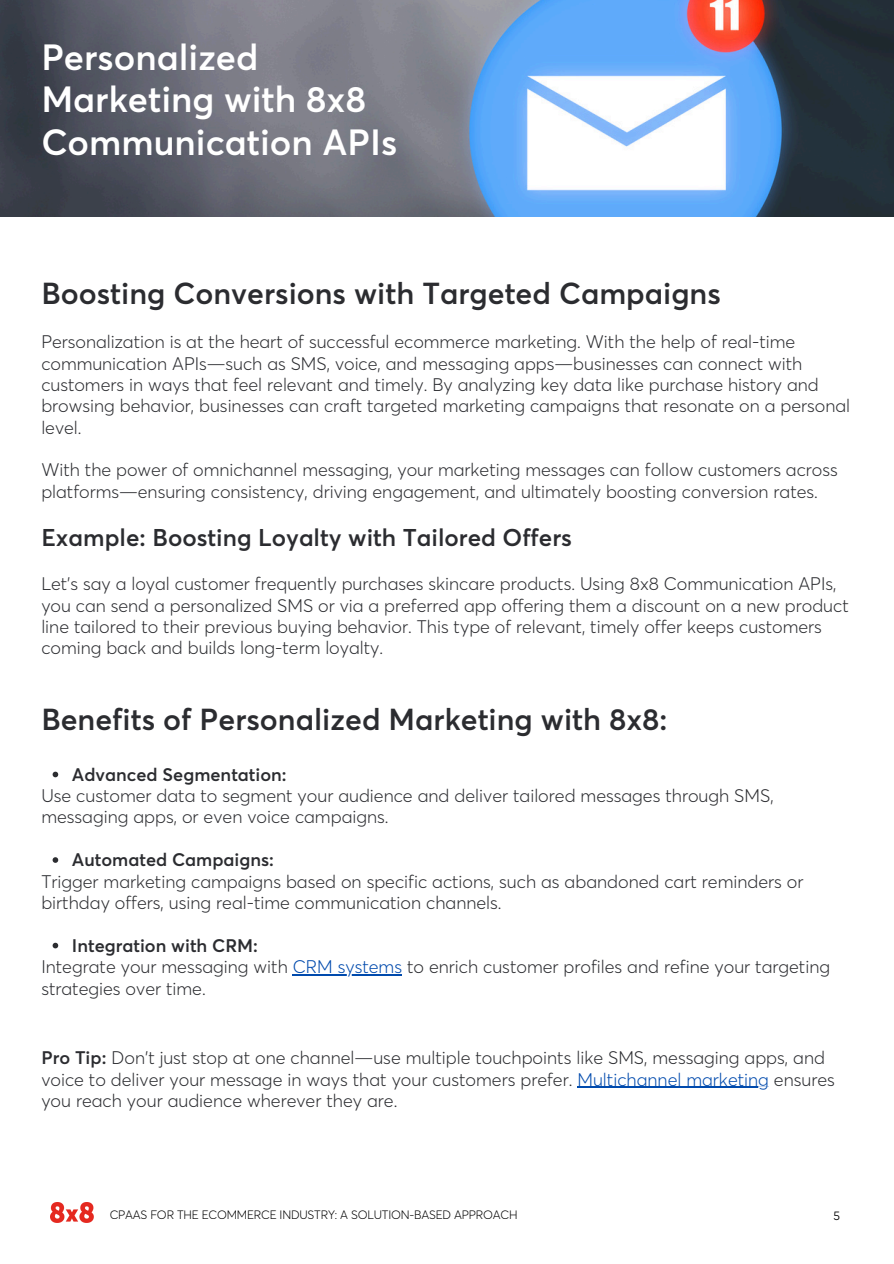
<style>
.page{position:relative;width:894px;height:1264px;background:#fff}
.page>*{position:absolute;margin:0;border:0;box-sizing:border-box;transform-origin:0 0}
.t1{font:600 36px/42.8px "Averta";color:#fff}
.t2{font:600 30px "Averta";color:#2b2c30}
.t3{font:600 24px "Averta";color:#2b2c30}
.t4{font:300 18px/21.3px "Averta";color:#2b2c30}
.t5{font:600 18px "Averta";color:#2b2c30}
.t6{font:300 12px "Averta";letter-spacing:-.015em;color:#000}
.t7{font:12px "Gilroy";color:#000}
.s1{color:#004aad}
.s2{font-weight:600}
</style>
<div class="page">
<img style="left:50px;top:1202px;width:43px;height:20px">
<img style="left:0;top:0;width:893px;height:216px">
<svg style="left:53px;top:771px;width:5px;height:6px"></svg>
<svg style="left:53px;top:857px;width:5px;height:5px"></svg>
<svg style="left:53px;top:942px;width:5px;height:6px"></svg>
<hr style="left:293px;top:974px;width:109px;height:1px;background:#004aad">
<hr style="left:577px;top:1086px;width:191px;height:1px;background:#004aad">
<p class="t1" style="left:41px;top:35px;width:357px">Personalized<br>Marketing with 8x8<br>Communication APIs</p>
<h4 class="t2" style="left:41px;top:274px;width:681px">Boosting Conversions with Targeted Campaigns</h4>
<p class="t4" style="left:41px;top:331px;width:810px">Personalization is at the heart of successful ecommerce marketing. With the help of real-time communication APIs—such as SMS, voice, and messaging apps—businesses can connect with customers in ways that feel relevant and timely. By analyzing key data like purchase history and browsing behavior, businesses can craft targeted marketing campaigns that resonate on a personal level.</p>
<h1 class="t4" style="left:41px;top:459px;width:797px">With the power of omnichannel messaging, your marketing messages can follow customers across platforms—ensuring consistency, driving engagement, and ultimately boosting conversion rates.</h1>
<h2 class="t3" style="left:41px;top:523px;width:532px">Example: Boosting Loyalty with Tailored Offers</h2>
<h4 class="t4" style="left:41px;top:573px;width:808px">Let’s say a loyal customer frequently purchases skincare products. Using 8x8 Communication APIs, you can send a personalized SMS or via a preferred app offering them a discount on a new product line tailored to their previous buying behavior. This type of relevant, timely offer keeps customers coming back and builds long-term loyalty.</h4>
<p class="t2" style="left:41px;top:701px;width:627px">Benefits of Personalized Marketing with 8x8:</p>
<h4 class="t5" style="left:72px;top:763px;width:216px">Advanced Segmentation:</h4>
<p class="t4" style="left:41px;top:785px;width:733px">Use customer data to segment your audience and deliver tailored messages through SMS, messaging apps, or even voice campaigns.</p>
<h4 class="t5" style="left:72px;top:848px;width:203px">Automated Campaigns:</h4>
<h4 class="t4" style="left:41px;top:870px;width:763px">Trigger marketing campaigns based on specific actions, such as abandoned cart reminders or birthday offers, using real-time communication channels.</h4>
<p class="t5" style="left:72px;top:934px;width:187px">Integration with CRM:</p>
<p class="t4" style="left:41px;top:956px;width:790px">Integrate your messaging with <span class="s1">CRM systems</span> to enrich customer profiles and refine your targeting</p>
<p class="t4" style="left:41px;top:977px;width:166px">strategies over time.</p>
<p class="t4" style="left:41px;top:1047px;width:794px"><span class="s2">Pro Tip:</span> Don’t just stop at one channel—use multiple touchpoints like SMS, messaging apps, and voice to deliver your message in ways that your customers prefer. <span class="s1">Multichannel marketing</span> ensures you reach your audience wherever they are.</p>
<h3 class="t6" style="left:110px;top:1206px;width:409px">CPAAS FOR THE ECOMMERCE INDUSTRY: A SOLUTION-BASED APPROACH</h3>
<h4 class="t7" style="left:833px;top:1208px;width:8px">5</h4>
</div>
